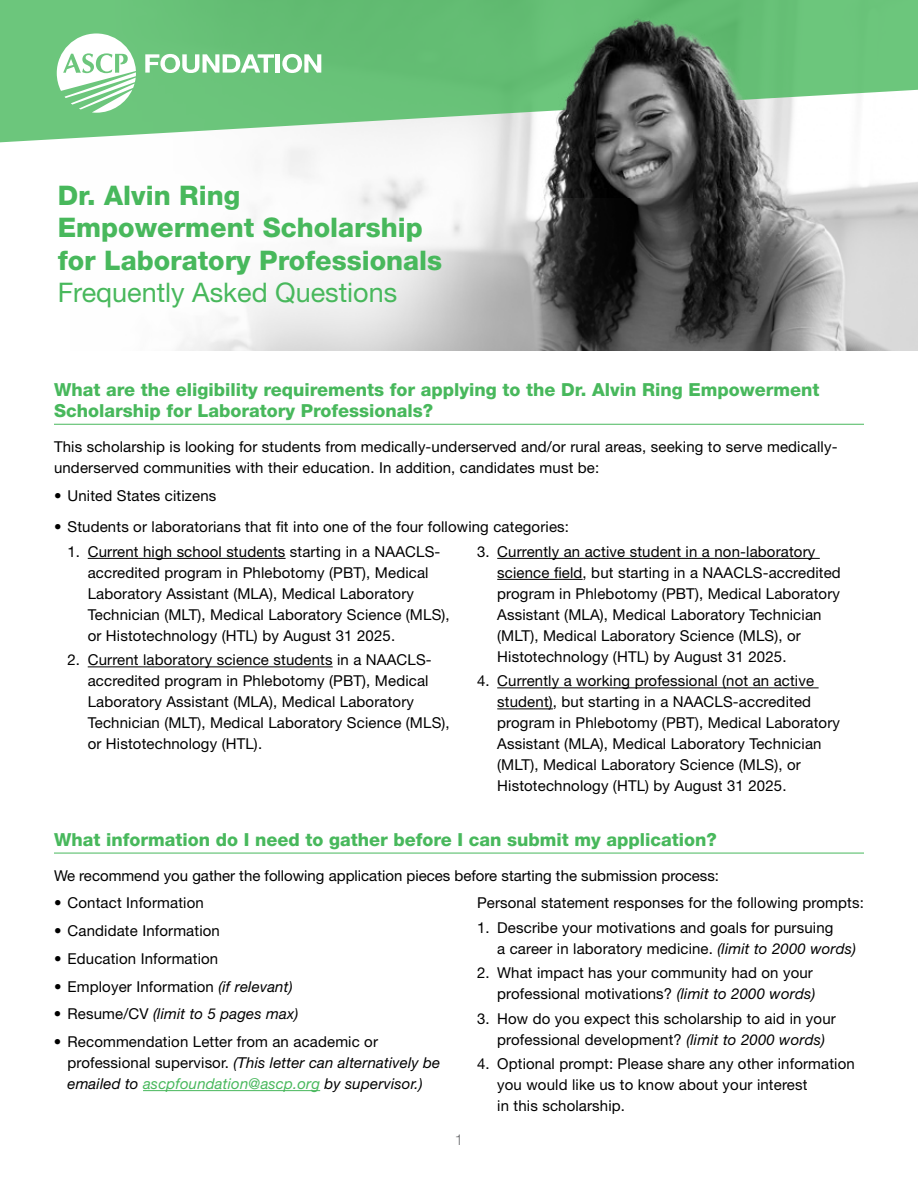
<style>
.page{position:relative;width:918px;height:1188px;background:#fff}
.page>*{position:absolute;margin:0;border:0;box-sizing:border-box;transform-origin:0 0}
.t1{font:800 27px/32.4px "Helvetica Neue LT Std";color:#48b85c}
.t2{font:27px "Helvetica Neue LT Std";color:#48b85c}
.t3{font:800 18px/21px "Helvetica Neue LT Std";color:#48b85c}
.t4{font:15px/21px "Helvetica Neue LT Std";letter-spacing:.01em;color:#000}
.t5{font:italic 15px "Helvetica Neue LT Std";letter-spacing:.01em;color:#000}
.t6{font:300 15px "Helvetica Neue LT Std";color:#6d6e71}
.s1{font-style:italic}
.s2{font-style:normal}
.s3{font-style:italic;color:#48b85c}
</style>
<div class="page">
<img style="left:176px;top:145px;width:742px;height:206px">
<svg style="left:0;top:0;width:918px;height:145px;fill:#6bc57b"></svg>
<svg style="left:145px;top:54px;width:129px;height:19px"></svg>
<hr style="left:276px;top:54px;width:4px;height:19px;background:#fff">
<svg style="left:282px;top:54px;width:39px;height:19px"></svg>
<svg style="left:57px;top:33px;width:79px;height:80px"></svg>
<hr style="left:54px;top:424px;width:810px;height:1px;background:#48b85c">
<hr style="left:88px;top:558px;width:198px;height:1px;background:#000">
<hr style="left:88px;top:667px;width:245px;height:1px;background:#000">
<hr style="left:497px;top:558px;width:323px;height:1px;background:#000">
<hr style="left:497px;top:579px;width:86px;height:1px;background:#000">
<hr style="left:497px;top:688px;width:322px;height:1px;background:#000">
<hr style="left:497px;top:709px;width:56px;height:1px;background:#000">
<hr style="left:54px;top:853px;width:810px;height:1px;background:#48b85c">
<hr style="left:143px;top:1090px;width:177px;height:1px;background:#48b85c">
<img style="left:517px;top:0;width:293px;height:198px">
<h1 class="t1" style="left:58px;top:179px;width:386px">Dr. Alvin Ring<br>Empowerment Scholarship for Laboratory Professionals</h1>
<h1 class="t2" style="left:58px;top:277px;width:341px">Frequently Asked Questions</h1>
<p class="t3" style="left:54px;top:379px;width:767px">What are the eligibility requirements for applying to the Dr. Alvin Ring Empowerment<br>Scholarship for Laboratory Professionals?</p>
<p class="t4" style="left:54px;top:436px;width:785px">This scholarship is looking for students from medically-underserved and/or rural areas, seeking to serve medically&shy;underserved communities with their education. In addition, candidates must be:</p>
<p class="t4" style="left:54px;top:485px;width:164px">• United States citizens</p>
<p class="t4" style="left:54px;top:516px;width:517px">• Students or laboratorians that fit into one of the four following categories:</p>
<p class="t4" style="left:88px;top:541px;width:364px;text-indent:-20px">1. Current high school students starting in a NAACLS&shy;accredited program in Phlebotomy (PBT), Medical Laboratory Assistant (MLA), Medical Laboratory Technician (MLT), Medical Laboratory Science (MLS), or Histotechnology (HTL) by August 31 2025.</p>
<p class="t4" style="left:88px;top:649px;width:364px;text-indent:-20px">2. Current laboratory science students in a NAACLS&shy;accredited program in Phlebotomy (PBT), Medical Laboratory Assistant (MLA), Medical Laboratory Technician (MLT), Medical Laboratory Science (MLS), or Histotechnology (HTL).</p>
<p class="t4" style="left:497px;top:541px;width:345px;text-indent:-20px">3. Currently an active student in a non-laboratory science field, but starting in a NAACLS-accredited program in Phlebotomy (PBT), Medical Laboratory Assistant (MLA), Medical Laboratory Technician (MLT), Medical Laboratory Science (MLS), or Histotechnology (HTL) by August 31 2025.</p>
<p class="t4" style="left:497px;top:670px;width:344px;text-indent:-20px">4. Currently a working professional (not an active student), but starting in a NAACLS-accredited program in Phlebotomy (PBT), Medical Laboratory Assistant (MLA), Medical Laboratory Technician (MLT), Medical Laboratory Science (MLS), or Histotechnology (HTL) by August 31 2025.</p>
<p class="t3" style="left:54px;top:829px;width:664px">What information do I need to gather before I can submit my application?</p>
<p class="t4" style="left:54px;top:865px;width:667px">We recommend you gather the following application pieces before starting the submission process:</p>
<p class="t4" style="left:54px;top:892px;width:151px">• Contact Information</p>
<p class="t4" style="left:54px;top:920px;width:167px">• Candidate Information</p>
<p class="t4" style="left:54px;top:948px;width:166px">• Education Information</p>
<p class="t4" style="left:54px;top:976px;width:240px">• Employer Information <span class="s1">(if relevant)</span></p>
<p class="t5" style="left:54px;top:1005px;width:246px"><span class="s2">• Resume/CV</span> (limit to 5 pages max)</p>
<p class="t4" style="left:67px;top:1031px;width:374px;text-indent:-14px">• Recommendation Letter from an academic or professional supervisor. <span class="s1">(This letter can alternatively be emailed to</span> <span class="s3">ascpfoundation@ascp.org</span> <span class="s1">by supervisor.)</span></p>
<p class="t4" style="left:477px;top:892px;width:388px">Personal statement responses for the following prompts:</p>
<p class="t4" style="left:497px;top:917px;width:360px;text-indent:-20px">1. Describe your motivations and goals for pursuing<br>a career in laboratory medicine. <span class="s1">(limit to 2000 words)</span></p>
<p class="t4" style="left:477px;top:962px;width:340px;text-align:right">2. What impact has your community had on your professional motivations? <span class="s1">(limit to 2000 words)</span></p>
<p class="t4" style="left:497px;top:1008px;width:340px;text-indent:-20px">3. How do you expect this scholarship to aid in your professional development? <span class="s1">(limit to 2000 words)</span></p>
<p class="t4" style="left:497px;top:1053px;width:359px;text-indent:-20px">4. Optional prompt: Please share any other information you would like us to know about your interest<br>in this scholarship.</p>
<p class="t6" style="left:455px;top:1130px;width:10px">1</p>
</div>
